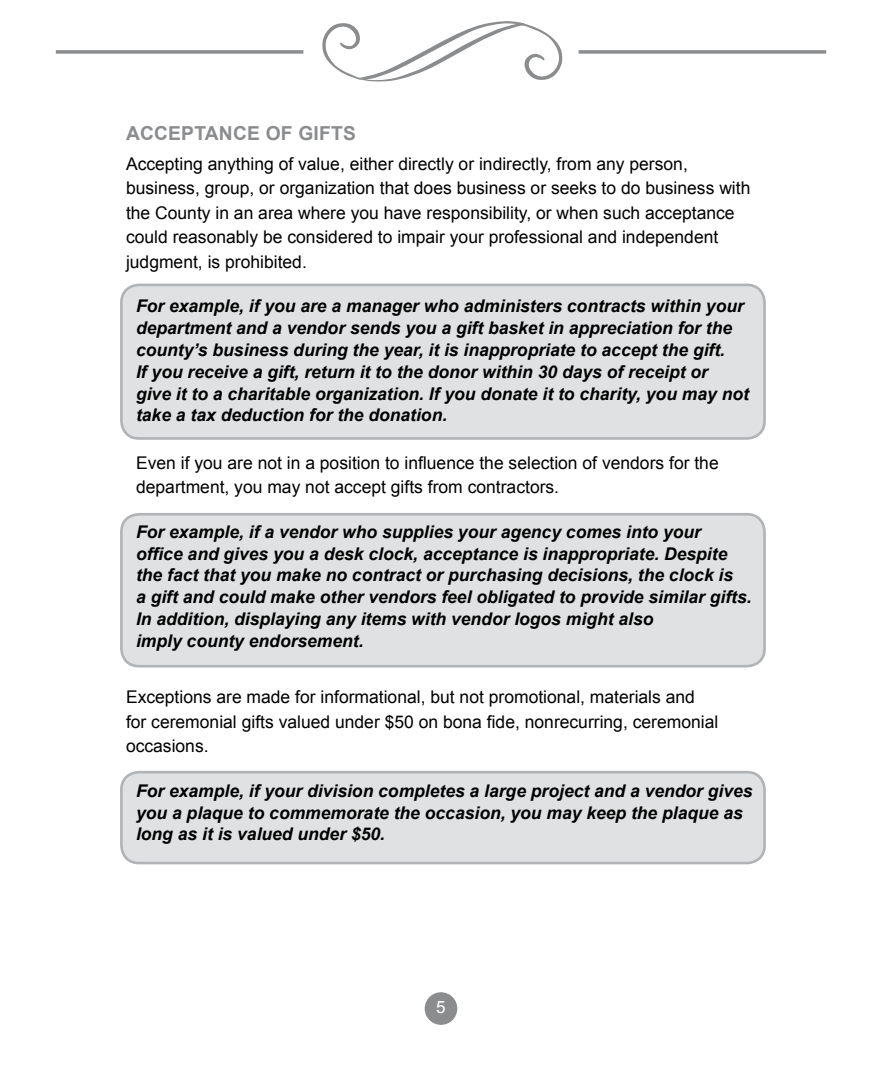
<style>
.page{position:relative;width:882px;height:1071px;background:#fff}
.page>*{position:absolute;margin:0;border:0;box-sizing:border-box;transform-origin:0 0}
.t1{font:700 19.25px "Arial";letter-spacing:.01em;color:#8a8c8e}
.t2{font:italic 700 17.5px/21.9px "Arial";color:#000}
.t3{font:17.5px/24.5px "Arial";color:#000}
.t4{font:16.97px "Arial";color:#fff}
</style>
<div class="page">
<svg style="left:322px;top:21px;width:241px;height:61px"></svg>
<svg style="left:56px;top:50px;width:247px;height:4px"></svg>
<svg style="left:579px;top:50px;width:247px;height:4px"></svg>
<div style="left:121px;top:285px;width:644px;height:153px;background:#e0e1e2;border-radius:18px"></div>
<div style="left:120px;top:284px;width:646px;height:156px;border:3px solid #b1b4b6;border-radius:18px"></div>
<div style="left:121px;top:514px;width:644px;height:152px;background:#e0e1e2;border-radius:18px"></div>
<div style="left:120px;top:513px;width:646px;height:154px;border:3px solid #b1b4b6;border-radius:18px"></div>
<div style="left:121px;top:772px;width:644px;height:91px;background:#e0e1e2;border-radius:18px"></div>
<div style="left:120px;top:771px;width:646px;height:93px;border:3px solid #b1b4b6;border-radius:18px"></div>
<div style="left:425px;top:992px;width:32px;height:33px;background:#8a8c8e;border-radius:50%"></div>
<p class="t1" style="left:126px;top:122px;width:231px">ACCEPTANCE OF GIFTS</p>
<p class="t3" style="left:126px;top:151px;width:626px">Accepting anything of value, either directly or indirectly, from any person, business, group, or organization that does business or seeks to do business with the County in an area where you have responsibility, or when such acceptance could reasonably be considered to impair your professional and independent judgment, is prohibited.</p>
<p class="t2" style="left:136px;top:295px;width:614px">For example, if you are a manager who administers contracts within your department and a vendor sends you a gift basket in appreciation for the county’s business during the year, it is inappropriate to accept the gift.<br>If you receive a gift, return it to the donor within 30 days of receipt or<br>give it to a charitable organization. If you donate it to charity, you may not take a tax deduction for the donation.</p>
<p class="t3" style="left:136px;top:450px;width:584px">Even if you are not in a position to influence the selection of vendors for the department, you may not accept gifts from contractors.</p>
<p class="t2" style="left:136px;top:521px;width:617px">For example, if a vendor who supplies your agency comes into your office and gives you a desk clock, acceptance is inappropriate. Despite the fact that you make no contract or purchasing decisions, the clock is<br>a gift and could make other vendors feel obligated to provide similar gifts.<br>In addition, displaying any items with vendor logos might also<br>imply county endorsement.</p>
<p class="t3" style="left:126px;top:685px;width:594px">Exceptions are made for informational, but not promotional, materials and for ceremonial gifts valued under $50 on bona fide, nonrecurring, ceremonial occasions.</p>
<p class="t2" style="left:136px;top:780px;width:618px">For example, if your division completes a large project and a vendor gives you a plaque to commemorate the occasion, you may keep the plaque as long as it is valued under $50.</p>
<p class="t4" style="left:436px;top:996px;width:11px">5</p>
</div>
